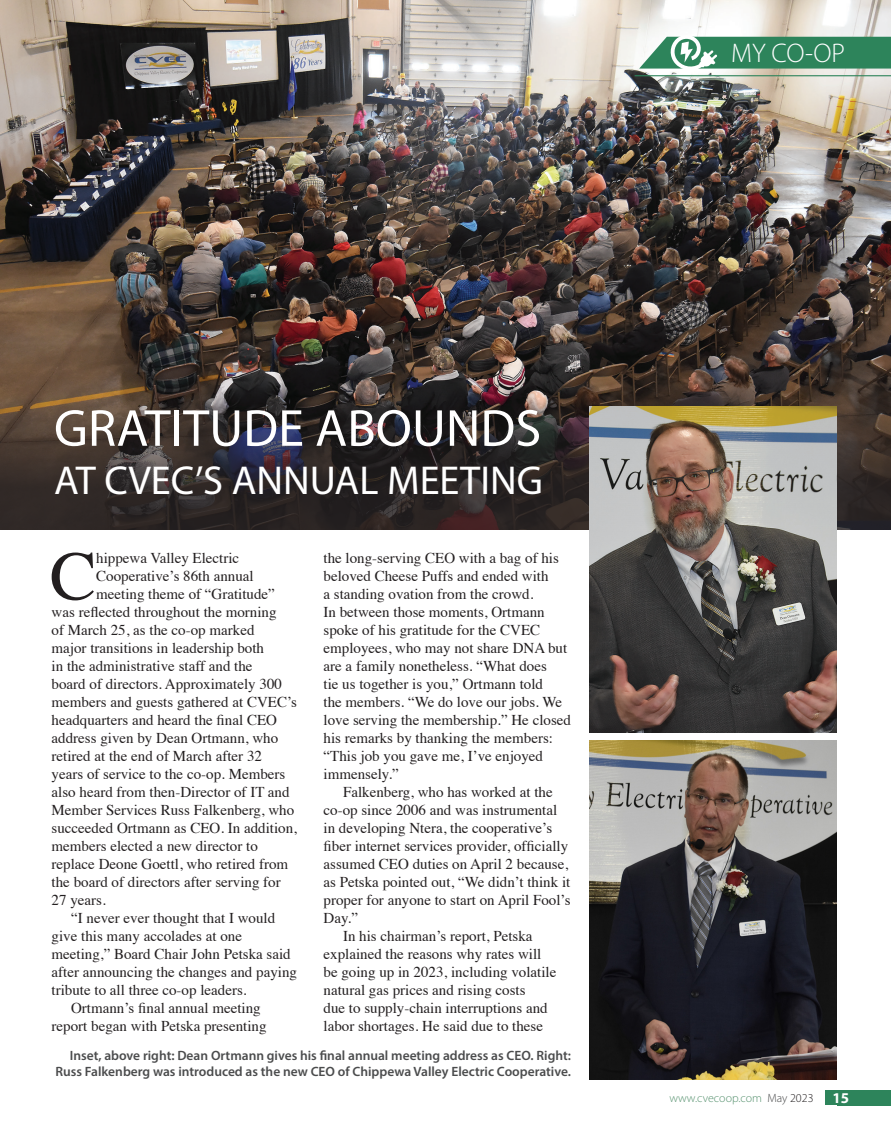
<style>
.page{position:relative;width:891px;height:1134px;background:#fff}
.page>*{position:absolute;margin:0;border:0;box-sizing:border-box;transform-origin:0 0}
.t1{font:69.45px "Times";color:#231f20}
.t2{font:52.5px "Myriad Pro";color:#fff}
.t3{font:40.5px "Myriad Pro";color:#fff}
.t4{font:300 27px "Myriad Pro";color:#fff}
.t5{font:15px/18px "Times";color:#231f20}
.t6{font:700 15px "Myriad Pro";color:#fff}
.t7{font:600 13.5px/16.2px "Myriad Pro";color:#4b4c4d;text-align:right}
.t8{font:300 12px "Myriad Pro";color:#55916e}
.s1{color:#4b4c4d}
.s2{color:#231f20}
</style>
<div class="page">
<img style="left:0;top:0;width:891px;height:398px">
<svg style="left:0;top:398px;width:891px;height:132px;background:#322b29"></svg>
<img style="left:590px;top:406px;width:247px;height:326px">
<div style="left:825px;top:1090px;width:66px;height:15px;background:#2d845b"></div>
<hr style="left:635px;top:75px;width:256px;height:1px;background:#2d845b">
<svg style="left:639px;top:35px;width:252px;height:36px;background:#5b9e7e"></svg>
<img style="left:590px;top:741px;width:247px;height:339px">
<p class="t4" style="left:731px;top:37px;width:116px">MY CO-OP</p>
<p class="t2" style="left:54px;top:396px;width:489px">GRATITUDE ABOUNDS</p>
<p class="t3" style="left:54px;top:456px;width:490px">AT CVEC’S ANNUAL MEETING</p>
<p class="t1" style="left:50px;top:511px;width:48px">C</p>
<p class="t5" style="left:96px;top:548px;width:145px">hippewa Valley Electric</p>
<p class="t5" style="left:96px;top:566px;width:159px">Cooperative’s 86th annual</p>
<p class="t5" style="left:96px;top:584px;width:180px">meeting theme of “Gratitude”</p>
<p class="t5" style="left:52px;top:602px;width:226px">was reflected throughout the morning</p>
<p class="t5" style="left:52px;top:620px;width:204px">of March 25, as the co-op marked</p>
<p class="t5" style="left:52px;top:638px;width:214px">major transitions in leadership both</p>
<p class="t5" style="left:52px;top:656px;width:202px">in the administrative staff and the</p>
<p class="t5" style="left:52px;top:674px;width:232px">board of directors. Approximately 300</p>
<p class="t5" style="left:52px;top:692px;width:247px">members and guests gathered at CVEC’s</p>
<p class="t5" style="left:52px;top:710px;width:227px">headquarters and heard the final CEO</p>
<p class="t5" style="left:52px;top:728px;width:228px">address given by Dean Ortmann, who</p>
<p class="t5" style="left:52px;top:746px;width:212px">retired at the end of March after 32</p>
<p class="t5" style="left:52px;top:764px;width:235px">years of service to the co-op. Members</p>
<p class="t5" style="left:52px;top:782px;width:239px">also heard from then-Director of IT and</p>
<p class="t5" style="left:52px;top:800px;width:244px">Member Services Russ Falkenberg, who</p>
<p class="t5" style="left:52px;top:818px;width:247px">succeeded Ortmann as CEO. In addition,</p>
<p class="t5" style="left:52px;top:836px;width:208px">members elected a new director to</p>
<p class="t5" style="left:52px;top:854px;width:238px">replace Deone Goettl, who retired from</p>
<p class="t5" style="left:52px;top:872px;width:231px">the board of directors after serving for</p>
<p class="t5" style="left:52px;top:890px;width:56px">27 years.</p>
<p class="t5" style="left:52px;top:908px;width:247px;text-indent:20px">“I never ever thought that I would give this many accolades at one meeting,” Board Chair John Petska said after announcing the changes and paying tribute to all three co-op leaders.</p>
<p class="t5" style="left:52px;top:998px;width:216px;text-indent:20px">Ortmann’s final annual meeting report began with Petska presenting</p>
<p class="t5" style="left:324px;top:548px;width:249px">the long-serving CEO with a bag of his beloved Cheese Puffs and ended with<br>a standing ovation from the crowd.<br>In between those moments, Ortmann spoke of his gratitude for the CVEC employees, who may not share DNA but are a family nonetheless. “What does<br>tie us together is you,” Ortmann told<br>the members. “We do love our jobs. We love serving the membership.” He closed his remarks by thanking the members: “This job you gave me, I’ve enjoyed immensely.”</p>
<p class="t5" style="left:324px;top:782px;width:249px;text-indent:20px">Falkenberg, who has worked at the co-op since 2006 and was instrumental in developing Ntera, the cooperative’s fiber internet services provider, officially assumed CEO duties on April 2 because, as Petska pointed out, “We didn’t think it proper for anyone to start on April Fool’s Day.”</p>
<p class="t5" style="left:324px;top:926px;width:234px;text-indent:20px">In his chairman’s report, Petska explained the reasons why rates will be going up in 2023, including volatile natural gas prices and rising costs<br>due to supply-chain interruptions and labor shortages. He said due to these</p>
<p class="t7" style="left:55px;top:1047px;width:517px">Inset, above right: Dean Ortmann gives his final annual meeting address as CEO. Right:<br>Russ Falkenberg was introduced as the new CEO of Chippewa Valley Electric Cooperative.</p>
<p class="t8" style="left:669px;top:1091px;width:146px">www.cvecoop.com <span class="s1">May</span> <span class="s2">2023</span></p>
<p class="t6" style="left:833px;top:1088px;width:18px">15</p>
</div>
